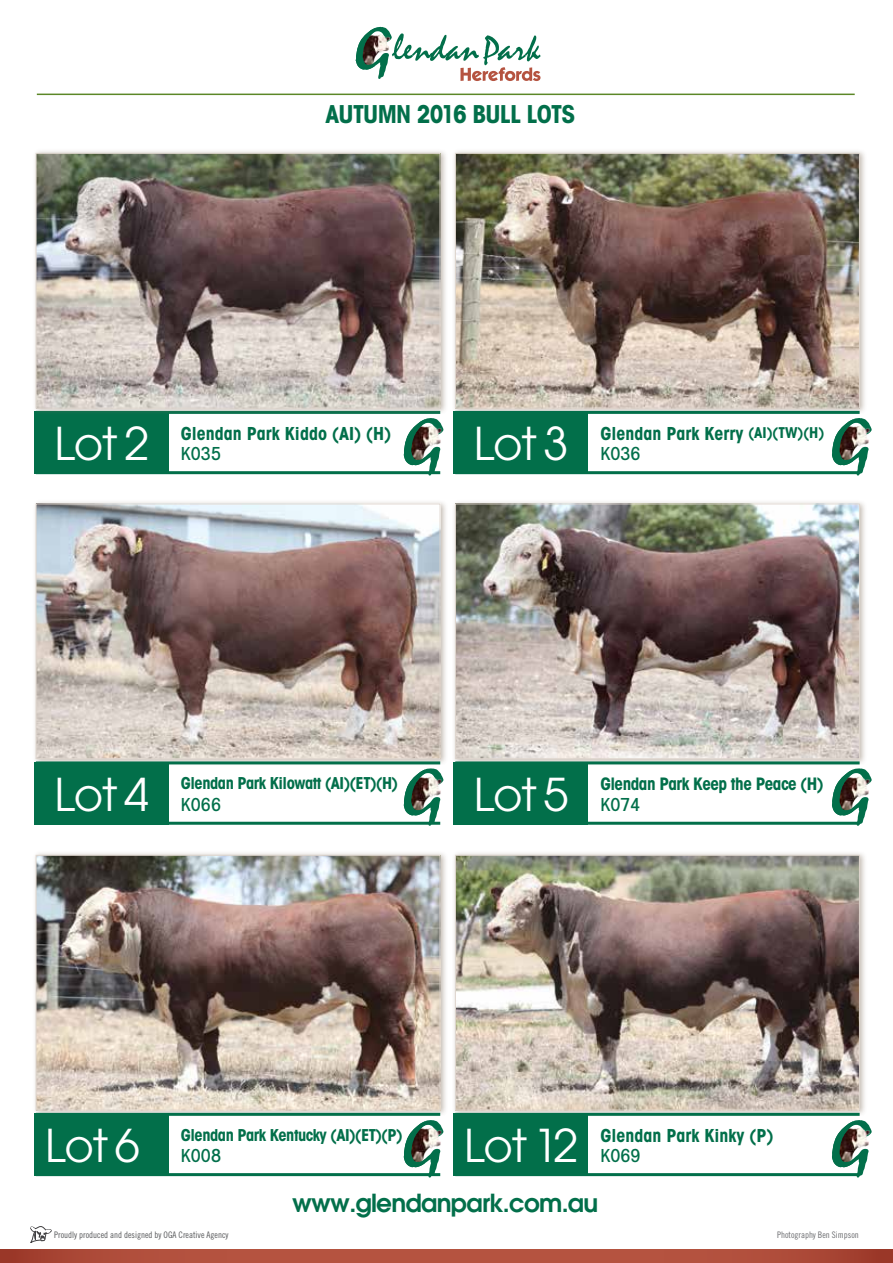
<style>
.page{position:relative;width:893px;height:1263px;background:#fff}
.page>*{position:absolute;margin:0;border:0;box-sizing:border-box;transform-origin:0 0}
.t1{font:45px "Avant Garde";letter-spacing:-.025em;color:#fff}
.t2{font:600 24.75px "Avant Garde";letter-spacing:-.03em;color:#026f4a}
.t3{font:700 condensed 24.75px "Avant Garde";letter-spacing:-.03em;color:#026f4a}
.t4{font:700 condensed 18px/20.5px "Avant Garde";color:#026f4a}
.t5{font:500 condensed 18px "Avant Garde";color:#026f4a}
.t6{font:700 condensed 17.25px "Avant Garde";letter-spacing:-.03em;color:#026f4a}
.t7{font:700 condensed 16.5px "Avant Garde";letter-spacing:-.03em;color:#026f4a}
.t8{font:9px "Trade Gothic Cond Eighteen";color:#58595b}
.t9{font:9px "Trade Gothic Cond Eighteen";color:#6d6e71}
.s1{font-size:15px}
.s2{font-weight:500}
</style>
<div class="page">
<svg style="left:30px;top:1226px;width:21px;height:16px"></svg>
<div style="left:0;top:1249px;width:893px;height:14px;background:#b55340"></div>
<div style="left:34px;top:762px;width:135px;height:62px;background:#026f4a"></div>
<div style="left:32px;top:499px;width:416px;height:267px;background:#8a7967;opacity:.5"></div>
<img style="left:38px;top:506px;width:400px;height:251px">
<div style="left:36px;top:504px;width:404px;height:255px;border:1px solid #dfd6ce"></div>
<hr style="left:36px;top:761px;width:404px;height:3px;background:#026f4a">
<hr style="left:36px;top:822px;width:404px;height:3px;background:#026f4a">
<div style="left:34px;top:1113px;width:135px;height:63px;background:#026f4a"></div>
<div style="left:32px;top:850px;width:416px;height:267px;background:#8a7967;opacity:.5"></div>
<img style="left:38px;top:857px;width:400px;height:251px">
<div style="left:36px;top:855px;width:404px;height:255px;border:1px solid #dfd6ce"></div>
<hr style="left:36px;top:1113px;width:404px;height:3px;background:#026f4a">
<hr style="left:36px;top:1173px;width:404px;height:3px;background:#026f4a">
<div style="left:34px;top:411px;width:135px;height:63px;background:#026f4a"></div>
<hr style="left:36px;top:471px;width:404px;height:3px;background:#026f4a">
<div style="left:32px;top:148px;width:416px;height:267px;background:#8a7967;opacity:.5"></div>
<img style="left:38px;top:155px;width:400px;height:251px">
<div style="left:36px;top:153px;width:404px;height:255px;border:1px solid #dfd6ce"></div>
<div style="left:454px;top:411px;width:134px;height:63px;background:#026f4a"></div>
<div style="left:452px;top:148px;width:415px;height:267px;background:#8a7967;opacity:.5"></div>
<img style="left:457px;top:155px;width:401px;height:251px">
<div style="left:455px;top:153px;width:405px;height:255px;border:1px solid #dfd6ce"></div>
<hr style="left:455px;top:411px;width:405px;height:3px;background:#026f4a">
<hr style="left:455px;top:471px;width:405px;height:3px;background:#026f4a">
<div style="left:454px;top:762px;width:134px;height:62px;background:#026f4a"></div>
<div style="left:452px;top:499px;width:415px;height:267px;background:#8a7967;opacity:.5"></div>
<img style="left:457px;top:506px;width:401px;height:251px">
<div style="left:455px;top:504px;width:405px;height:255px;border:1px solid #dfd6ce"></div>
<hr style="left:455px;top:761px;width:405px;height:3px;background:#026f4a">
<hr style="left:455px;top:822px;width:405px;height:3px;background:#026f4a">
<div style="left:454px;top:1113px;width:134px;height:63px;background:#026f4a"></div>
<div style="left:452px;top:850px;width:415px;height:267px;background:#8a7967;opacity:.5"></div>
<img style="left:457px;top:857px;width:401px;height:251px">
<div style="left:455px;top:855px;width:405px;height:255px;border:1px solid #dfd6ce"></div>
<hr style="left:455px;top:1113px;width:405px;height:3px;background:#026f4a">
<hr style="left:455px;top:1173px;width:405px;height:3px;background:#026f4a">
<svg style="left:356px;top:27px;width:185px;height:54px"></svg>
<hr style="left:37px;top:94px;width:818px;height:1px;background:#5c8727">
<svg style="left:404px;top:418px;width:40px;height:57px"></svg>
<svg style="left:404px;top:768px;width:40px;height:58px"></svg>
<svg style="left:404px;top:1120px;width:40px;height:57px"></svg>
<svg style="left:832px;top:418px;width:40px;height:57px"></svg>
<svg style="left:832px;top:768px;width:40px;height:58px"></svg>
<svg style="left:832px;top:1120px;width:40px;height:57px"></svg>
<h2 class="t3" style="left:326px;top:98px;width:251px">AUTUMN 2016 BULL LOTS</h2>
<h1 class="t1" style="left:54px;top:417px;width:96px">Lot 2</h1>
<p class="t4" style="left:181px;top:423px;width:212px">Glendan Park Kiddo (AI) (H)</p>
<p class="t5" style="left:181px;top:443px;width:42px">K035</p>
<h1 class="t1" style="left:474px;top:417px;width:96px">Lot 3</h1>
<p class="t4" style="left:600px;top:423px;width:225px">Glendan Park Kerry <span class="s1">(AI)(TW)(H)<br></span><span class="s2">K036</span></p>
<p class="t7" style="left:181px;top:773px;width:219px">Glendan Park Kilowatt (AI)(ET)(H)</p>
<h1 class="t1" style="left:54px;top:767px;width:96px">Lot 4</h1>
<p class="t6" style="left:600px;top:773px;width:225px">Glendan Park Keep the Peace (H)</p>
<h1 class="t1" style="left:474px;top:767px;width:96px">Lot 5</h1>
<p class="t5" style="left:181px;top:793px;width:42px">K066</p>
<p class="t5" style="left:600px;top:793px;width:42px">K074</p>
<h1 class="t1" style="left:45px;top:1119px;width:96px">Lot 6</h1>
<p class="t7" style="left:181px;top:1124px;width:223px">Glendan Park Kentucky (AI)(ET)(P)</p>
<p class="t5" style="left:181px;top:1145px;width:42px">K008</p>
<h1 class="t1" style="left:464px;top:1119px;width:116px">Lot 12</h1>
<p class="t4" style="left:600px;top:1125px;width:175px">Glendan Park Kinky (P)</p>
<p class="t5" style="left:600px;top:1145px;width:42px">K069</p>
<h2 class="t2" style="left:292px;top:1187px;width:308px">www.glendanpark.com.au</h2>
<p class="t8" style="left:54px;top:1230px;width:176px">Proudly produced and designed by OGA Creative Agency</p>
<p class="t9" style="left:777px;top:1230px;width:83px">Photography Ben Simpson</p>
</div>
